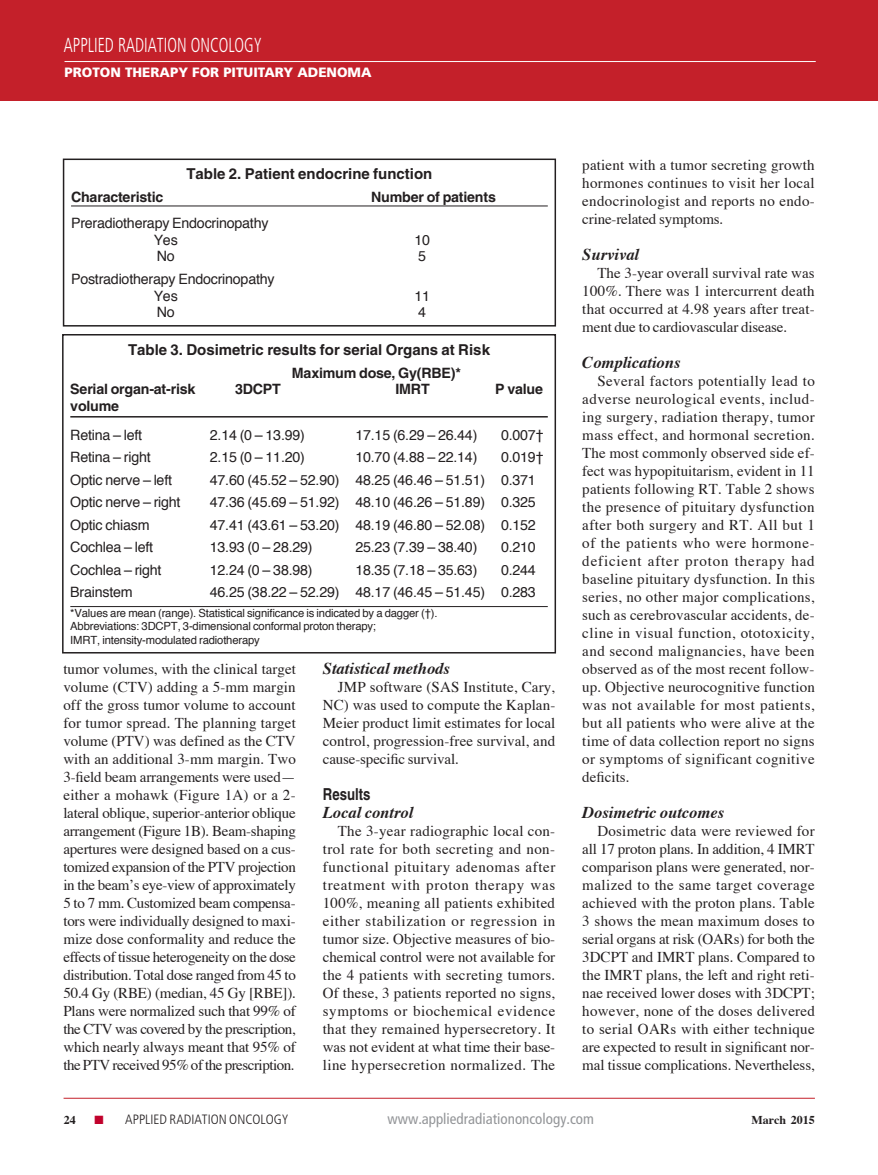
<style>
.page{position:relative;width:878px;height:1175px;background:#fff}
.page>*{position:absolute;margin:0;border:0;box-sizing:border-box;transform-origin:0 0}
.t1{font:300 condensed 20.25px "Frutiger";color:#fff;scale:.8 1}
.Article_2nd_subhead{font:italic 700 16.5px "Times";color:#231f20}
.Article_subhead{font:italic 700 16.5px/18px "Times";color:#231f20}
.Article_body_copy{font:15px/18px "Times";letter-spacing:-.005em;color:#231f20;text-align:justify}
.Table_head{font:700 15px "Helvetica";color:#231f20}
.t2{font:condensed 15px "Frutiger";color:#939598}
.Table_body_text{font:14.25px "Helvetica";letter-spacing:-.015em;color:#231f20}
.Table_body_text-2{font:700 14.25px "Helvetica";letter-spacing:-.015em;color:#231f20}
.Table_col_head{font:700 14.25px "Helvetica";letter-spacing:-.015em;color:#231f20}
.t3{font:900 13.5px "Frutiger";color:#fff}
.t4{font:300 condensed 13.5px "Frutiger";color:#231f20}
.t5{font:700 12px "Times";color:#231f20}
.Table_footnote{font:11.25px/13.5px "Helvetica";letter-spacing:-.015em;color:#231f20}
.s1{font-family:"Helvetica";font-style:normal}
.s2{color:#c1022c}
</style>
<div class="page">
<div style="left:0;top:0;width:877px;height:101px;background:#c4202a"></div>
<hr style="left:877px;top:0;width:1px;height:101px;background:#c4202a">
<hr style="left:64px;top:1097px;width:750px;height:1px;background:#c4202a">
<hr style="left:64px;top:61px;width:751px;height:1px;background:#fff">
<hr style="left:71px;top:206px;width:476px;height:1px;background:#231f20">
<div style="left:63px;top:158px;width:493px;height:168px;border:2px solid #231f20"></div>
<hr style="left:70px;top:416px;width:477px;height:1px;background:#231f20">
<hr style="left:70px;top:606px;width:477px;height:1px;background:#231f20">
<div style="left:62px;top:334px;width:494px;height:319px;border:2px solid #231f20"></div>
<h1 class="t1" style="left:64px;top:34px;width:249px">APPLIED RADIATION ONCOLOGY</h1>
<p class="t3" style="left:65px;top:64px;width:308px">PROTON THERAPY FOR PITUITARY ADENOMA</p>
<p class="Table_head" style="left:186px;top:165px;width:247px">Table 2. Patient endocrine function</p>
<p class="Table_col_head" style="left:71px;top:188px;width:94px">Characteristic</p>
<p class="Table_col_head" style="left:371px;top:188px;width:126px">Number of patients</p>
<p class="Table_body_text" style="left:71px;top:213px;width:199px">Preradiotherapy Endocrinopathy</p>
<p class="Table_body_text" style="left:154px;top:230px;width:26px">Yes</p>
<p class="Table_body_text" style="left:414px;top:230px;width:17px">10</p>
<p class="Table_body_text" style="left:157px;top:246px;width:19px">No</p>
<p class="Table_body_text" style="left:418px;top:246px;width:9px">5</p>
<p class="Table_body_text" style="left:71px;top:270px;width:205px">Postradiotherapy Endocrinopathy</p>
<p class="Table_body_text" style="left:154px;top:286px;width:26px">Yes</p>
<p class="Table_body_text" style="left:414px;top:286px;width:17px">11</p>
<p class="Table_body_text" style="left:157px;top:303px;width:19px">No</p>
<p class="Table_body_text" style="left:418px;top:303px;width:9px">4</p>
<p class="Table_head" style="left:128px;top:341px;width:363px">Table 3. Dosimetric results for serial Organs at Risk</p>
<p class="Table_body_text-2" style="left:292px;top:364px;width:170px">Maximum dose, Gy(RBE)*</p>
<p class="Table_body_text-2" style="left:70px;top:380px;width:127px">Serial organ-at-risk</p>
<p class="Table_body_text-2" style="left:235px;top:380px;width:47px">3DCPT</p>
<p class="Table_body_text-2" style="left:395px;top:380px;width:36px">IMRT</p>
<p class="Table_body_text-2" style="left:495px;top:380px;width:49px">P value</p>
<p class="Table_body_text-2" style="left:70px;top:397px;width:50px">volume</p>
<p class="Table_body_text" style="left:70px;top:425px;width:73px">Retina – left</p>
<p class="Table_body_text" style="left:210px;top:425px;width:97px">2.14 (0 – 13.99)</p>
<p class="Table_body_text" style="left:355px;top:425px;width:123px">17.15 (6.29 – 26.44)</p>
<p class="Table_body_text" style="left:501px;top:425px;width:44px">0.007†</p>
<p class="Table_body_text" style="left:70px;top:448px;width:82px">Retina – right</p>
<p class="Table_body_text" style="left:210px;top:448px;width:97px">2.15 (0 – 11.20)</p>
<p class="Table_body_text" style="left:355px;top:448px;width:123px">10.70 (4.88 – 22.14)</p>
<p class="Table_body_text" style="left:501px;top:448px;width:44px">0.019†</p>
<p class="Table_body_text" style="left:70px;top:470px;width:103px">Optic nerve – left</p>
<p class="Table_body_text" style="left:210px;top:470px;width:327px">47.60 (45.52 – 52.90) 48.25 (46.46 – 51.51) 0.371</p>
<p class="Table_body_text" style="left:70px;top:493px;width:112px">Optic nerve – right</p>
<p class="Table_body_text" style="left:210px;top:493px;width:327px">47.36 (45.69 – 51.92) 48.10 (46.26 – 51.89) 0.325</p>
<p class="Table_body_text" style="left:70px;top:515px;width:81px">Optic chiasm</p>
<p class="Table_body_text" style="left:210px;top:515px;width:327px">47.41 (43.61 – 53.20) 48.19 (46.80 – 52.08) 0.152</p>
<p class="Table_body_text" style="left:70px;top:538px;width:84px">Cochlea – left</p>
<p class="Table_body_text" style="left:210px;top:538px;width:104px">13.93 (0 – 28.29)</p>
<p class="Table_body_text" style="left:355px;top:538px;width:123px">25.23 (7.39 – 38.40)</p>
<p class="Table_body_text" style="left:501px;top:538px;width:36px">0.210</p>
<p class="Table_body_text" style="left:70px;top:560px;width:93px">Cochlea – right</p>
<p class="Table_body_text" style="left:210px;top:560px;width:104px">12.24 (0 – 38.98)</p>
<p class="Table_body_text" style="left:355px;top:560px;width:123px">18.35 (7.18 – 35.63)</p>
<p class="Table_body_text" style="left:501px;top:560px;width:36px">0.244</p>
<p class="Table_body_text" style="left:70px;top:583px;width:64px">Brainstem</p>
<p class="Table_body_text" style="left:210px;top:583px;width:327px">46.25 (38.22 – 52.29) 48.17 (46.45 – 51.45) 0.283</p>
<p class="Table_footnote" style="left:70px;top:607px;width:368px">*Values are mean (range). Statistical significance is indicated by a dagger (†).<br>Abbreviations: 3DCPT, 3-dimensional conformal proton therapy;<br>IMRT, intensity-modulated radiotherapy</p>
<p class="Article_body_copy" style="left:63px;top:658px;width:234px">tumor volumes, with the clinical target volume (CTV) adding a 5-mm margin off the gross tumor volume to account for tumor spread. The planning target volume (PTV) was defined as the CTV with an additional 3-mm margin. Two 3-field beam arrangements were used— either a mohawk (Figure 1A) or a 2- lateral oblique, superior-anterior oblique arrangement (Figure 1B). Beam-shaping apertures were designed based on a cus&shy;tomized expansion of the PTV projection in the beam’s eye-view of approximately 5 to 7 mm. Customized beam compensa&shy;tors were individually designed to maxi&shy;mize dose conformality and reduce the effects of tissue heterogeneity on the dose distribution. Total dose ranged from 45 to 50.4 Gy (RBE) (median, 45 Gy [RBE]).<br>Plans were normalized such that 99% of the CTV was covered by the prescription, which nearly always meant that 95% of the PTV received 95% of the prescription.</p>
<p class="Article_2nd_subhead" style="left:323px;top:652px;width:129px">Statistical methods</p>
<p class="Article_body_copy" style="left:323px;top:676px;width:234px;text-indent:15px">JMP software (SAS Institute, Cary, NC) was used to compute the Kaplan-Meier product limit estimates for local control, progression-free survival, and cause-specific survival.</p>
<p class="Article_subhead" style="left:323px;top:783px;width:92px"><span class="s1">Results<br></span>Local control</p>
<p class="Article_body_copy" style="left:323px;top:820px;width:234px;text-indent:15px">The 3-year radiographic local con&shy;trol rate for both secreting and non&shy;functional pituitary adenomas after treatment with proton therapy was 100%, meaning all patients exhibited either stabilization or regression in tumor size. Objective measures of bio&shy;chemical control were not available for the 4 patients with secreting tumors.<br>Of these, 3 patients reported no signs, symptoms or biochemical evidence that they remained hypersecretory. It was not evident at what time their base&shy;line hypersecretion normalized. The</p>
<p class="Article_body_copy" style="left:582px;top:154px;width:234px">patient with a tumor secreting growth hormones continues to visit her local endocrinologist and reports no endo&shy;crine-related symptoms.</p>
<p class="Article_2nd_subhead" style="left:582px;top:238px;width:58px">Survival</p>
<p class="Article_body_copy" style="left:582px;top:262px;width:234px;text-indent:15px">The 3-year overall survival rate was 100%. There was 1 intercurrent death that occurred at 4.98 years after treat&shy;ment due to cardiovascular disease.</p>
<p class="Article_2nd_subhead" style="left:582px;top:346px;width:100px">Complications</p>
<p class="Article_body_copy" style="left:582px;top:370px;width:234px;text-indent:15px">Several factors potentially lead to adverse neurological events, includ&shy;ing surgery, radiation therapy, tumor mass effect, and hormonal secretion.<br>The most commonly observed side ef&shy;fect was hypopituitarism, evident in 11 patients following RT. Table 2 shows the presence of pituitary dysfunction after both surgery and RT. All but 1 of the patients who were hormone&shy;deficient after proton therapy had baseline pituitary dysfunction. In this series, no other major complications, such as cerebrovascular accidents, de&shy;cline in visual function, ototoxicity, and second malignancies, have been observed as of the most recent follow&shy;up. Objective neurocognitive function was not available for most patients, but all patients who were alive at the time of data collection report no signs or symptoms of significant cognitive deficits.</p>
<p class="Article_2nd_subhead" style="left:582px;top:796px;width:143px">Dosimetric outcomes</p>
<p class="Article_body_copy" style="left:582px;top:820px;width:234px;text-indent:15px">Dosimetric data were reviewed for all 17 proton plans. In addition, 4 IMRT comparison plans were generated, nor&shy;malized to the same target coverage achieved with the proton plans. Table 3 shows the mean maximum doses to serial organs at risk (OARs) for both the 3DCPT and IMRT plans. Compared to the IMRT plans, the left and right reti&shy;nae received lower doses with 3DCPT; however, none of the doses delivered to serial OARs with either technique are expected to result in significant nor&shy;mal tissue complications. Nevertheless,</p>
<p class="t5" style="left:64px;top:1108px;width:13px">24</p>
<p class="t4" style="left:95px;top:1111px;width:195px"><span class="s2">■</span> APPLIED RADIATION ONCOLOGY</p>
<p class="t2" style="left:387px;top:1110px;width:208px">www.appliedradiationoncology.com</p>
<p class="t5" style="left:751px;top:1108px;width:65px">March 2015</p>
</div>
